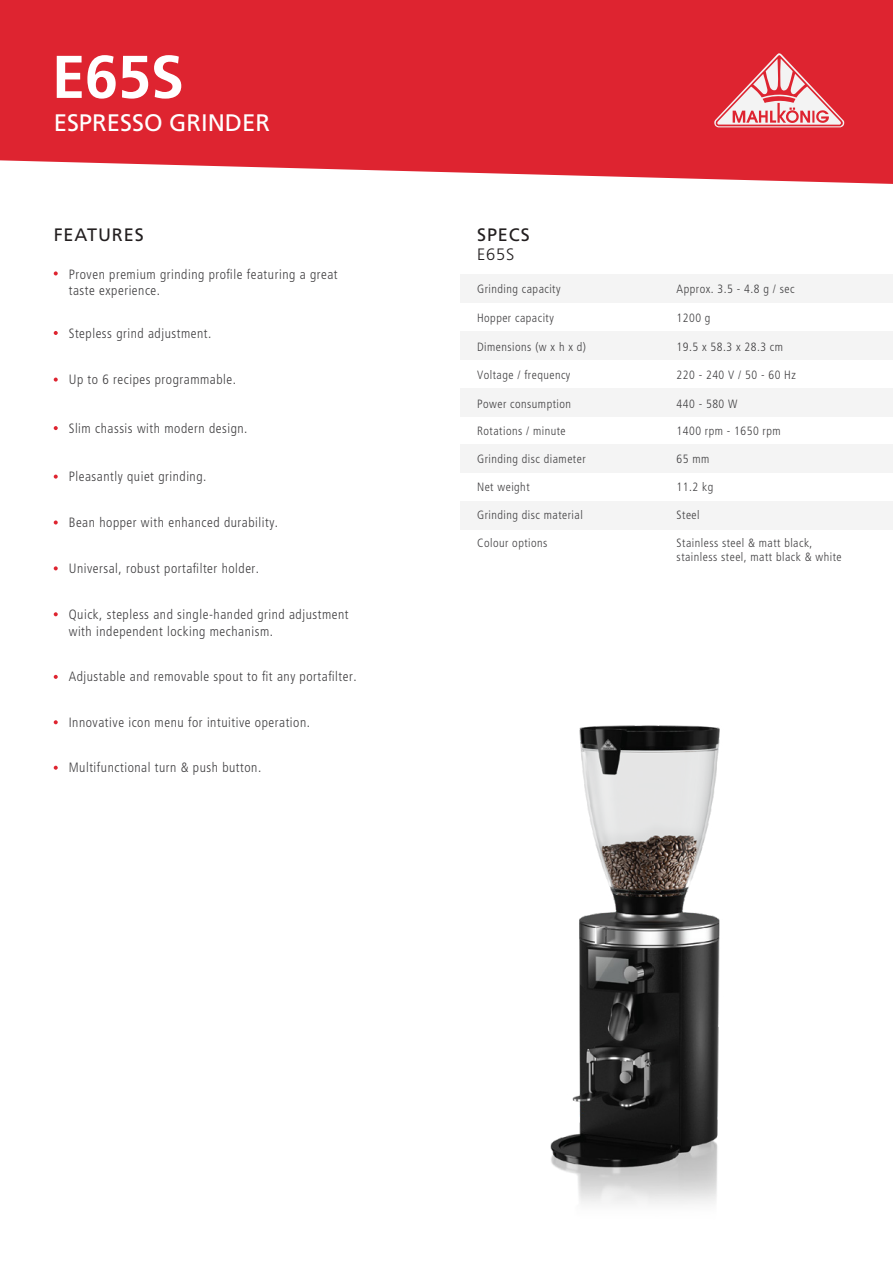
<style>
.page{position:relative;width:893px;height:1263px;background:#fff}
.page>*{position:absolute;margin:0;border:0;box-sizing:border-box;transform-origin:0 0}
.t1{font:700 60.3px "Frutiger LT Std";color:#fff}
.t2{font:23.85px "Frutiger LT Std";color:#fff}
.t3{font:18px "Frutiger LT Std";letter-spacing:.05em;color:#231f20}
.t4{font:300 16.5px "Frutiger LT Std";color:#231f20}
.t5{font:300 condensed 13.5px/16.2px "Frutiger LT Std";letter-spacing:.04em;color:#414042}
.t6{font:300 condensed 12px/14.4px "Frutiger LT Std";letter-spacing:.04em;color:#414042}
</style>
<div class="page">
<div style="left:460px;top:275px;width:433px;height:28px;background:#f4f4f4"></div>
<div style="left:460px;top:331px;width:433px;height:28px;background:#f4f4f4"></div>
<div style="left:460px;top:388px;width:433px;height:28px;background:#f4f4f4"></div>
<div style="left:460px;top:444px;width:433px;height:28px;background:#f4f4f4"></div>
<div style="left:460px;top:501px;width:433px;height:28px;background:#f4f4f4"></div>
<svg style="left:0;top:0;width:893px;height:184px;background:#e0333e"></svg>
<svg style="left:713px;top:53px;width:132px;height:74px"></svg>
<img style="left:550px;top:725px;width:170px;height:479px">
<svg style="left:54px;top:271px;width:4px;height:4px"></svg>
<svg style="left:54px;top:331px;width:4px;height:4px"></svg>
<svg style="left:54px;top:378px;width:4px;height:4px"></svg>
<svg style="left:54px;top:426px;width:4px;height:4px"></svg>
<svg style="left:54px;top:475px;width:4px;height:4px"></svg>
<svg style="left:54px;top:520px;width:4px;height:4px"></svg>
<svg style="left:54px;top:566px;width:4px;height:4px"></svg>
<svg style="left:54px;top:612px;width:4px;height:4px"></svg>
<svg style="left:54px;top:675px;width:4px;height:4px"></svg>
<svg style="left:54px;top:720px;width:4px;height:4px"></svg>
<svg style="left:54px;top:766px;width:4px;height:4px"></svg>
<h1 class="t1" style="left:52px;top:42px;width:134px">E65S</h1>
<h2 class="t2" style="left:54px;top:108px;width:218px">ESPRESSO GRINDER</h2>
<h3 class="t3" style="left:54px;top:225px;width:91px">FEATURES</h3>
<p class="t5" style="left:69px;top:266px;width:270px">Proven premium grinding profile featuring a great taste experience.</p>
<p class="t5" style="left:69px;top:325px;width:144px">Stepless grind adjustment.</p>
<p class="t5" style="left:69px;top:372px;width:169px">Up to 6 recipes programmable.</p>
<p class="t5" style="left:69px;top:420px;width:180px">Slim chassis with modern design.</p>
<p class="t5" style="left:69px;top:468px;width:139px">Pleasantly quiet grinding.</p>
<p class="t5" style="left:69px;top:514px;width:211px">Bean hopper with enhanced durability.</p>
<p class="t5" style="left:69px;top:560px;width:192px">Universal, robust portafilter holder.</p>
<p class="t5" style="left:69px;top:607px;width:281px">Quick, stepless and single-handed grind adjustment with independent locking mechanism.</p>
<p class="t5" style="left:69px;top:669px;width:289px">Adjustable and removable spout to fit any portafilter.</p>
<p class="t5" style="left:69px;top:714px;width:243px">Innovative icon menu for intuitive operation.</p>
<p class="t5" style="left:69px;top:759px;width:194px">Multifunctional turn &amp; push button.</p>
<h3 class="t3" style="left:477px;top:225px;width:54px">SPECS</h3>
<p class="t4" style="left:477px;top:245px;width:39px">E65S</p>
<p class="t6" style="left:477px;top:282px;width:85px">Grinding capacity</p>
<p class="t6" style="left:477px;top:311px;width:78px">Hopper capacity</p>
<p class="t6" style="left:477px;top:340px;width:110px">Dimensions (w x h x d)</p>
<p class="t6" style="left:477px;top:368px;width:95px">Voltage / frequency</p>
<p class="t6" style="left:677px;top:282px;width:119px">Approx. 3.5 - 4.8 g / sec</p>
<p class="t6" style="left:677px;top:311px;width:35px">1200 g</p>
<p class="t6" style="left:677px;top:340px;width:108px">19.5 x 58.3 x 28.3 cm</p>
<p class="t6" style="left:677px;top:368px;width:121px">220 - 240 V / 50 - 60 Hz</p>
<p class="t6" style="left:477px;top:397px;width:95px">Power consumption</p>
<p class="t6" style="left:677px;top:397px;width:62px">440 - 580 W</p>
<p class="t6" style="left:477px;top:424px;width:90px">Rotations / minute</p>
<p class="t6" style="left:677px;top:424px;width:106px">1400 rpm - 1650 rpm</p>
<p class="t6" style="left:477px;top:452px;width:110px">Grinding disc diameter</p>
<p class="t6" style="left:677px;top:452px;width:34px">65 mm</p>
<p class="t6" style="left:477px;top:480px;width:54px">Net weight</p>
<p class="t6" style="left:677px;top:480px;width:38px">11.2 kg</p>
<p class="t6" style="left:477px;top:507px;width:107px">Grinding disc material</p>
<p class="t6" style="left:677px;top:507px;width:25px">Steel</p>
<p class="t6" style="left:477px;top:535px;width:72px">Colour options</p>
<p class="t6" style="left:677px;top:535px;width:166px">Stainless steel &amp; matt black, stainless steel, matt black &amp; white</p>
</div>
